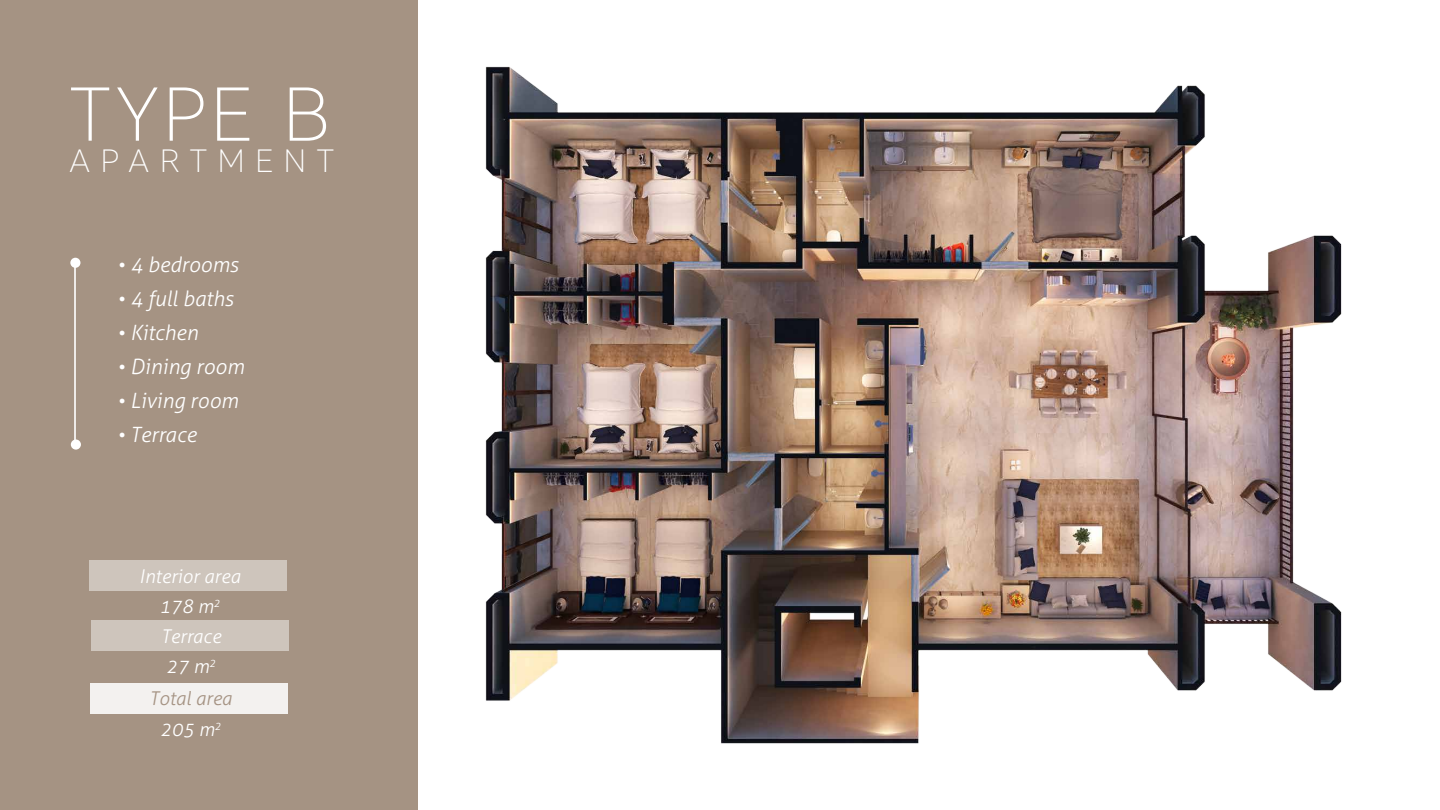
<style>
.page{position:relative;width:1440px;height:810px;background:#fff}
.page>*{position:absolute;margin:0;border:0;box-sizing:border-box;transform-origin:0 0}
.t1{font:200 76.05px "Core Sans A25";color:#fff}
.t2{font:200 32.25px "Core Sans A25";letter-spacing:.33em;color:#fff}
.t3{font:italic 300 21.08px "Aller";color:#fff}
.t4{font:italic 300 19.05px/30.7px "Aller";color:#fff;text-align:center}
.s1{color:#a59383}
</style>
<div class="page">
<div style="left:0;top:0;width:417px;height:810px;background:#a59383"></div>
<hr style="left:74px;top:263px;width:2px;height:181px;background:#fff">
<div style="left:70px;top:258px;width:10px;height:10px;background:#fff;border-radius:50%"></div>
<div style="left:71px;top:439px;width:10px;height:11px;background:#fff;border-radius:50%"></div>
<div style="left:90px;top:560px;width:197px;height:31px;background:#cec5bc"></div>
<div style="left:91px;top:620px;width:197px;height:31px;background:#cec5bc"></div>
<div style="left:90px;top:683px;width:198px;height:30px;background:#f3f1ef"></div>
<img style="left:485px;top:66px;width:857px;height:678px">
<h1 class="t1" style="left:70px;top:65px;width:261px">TYPE B</h1>
<h2 class="t2" style="left:69px;top:140px;width:266px">APARTMENT</h2>
<p class="t3" style="left:117px;top:252px;width:123px">• 4 bedrooms</p>
<p class="t3" style="left:117px;top:286px;width:118px">• 4 full baths</p>
<p class="t3" style="left:117px;top:320px;width:82px">• Kitchen</p>
<p class="t3" style="left:117px;top:354px;width:129px">• Dining room</p>
<p class="t3" style="left:117px;top:388px;width:123px">• Living room</p>
<p class="t3" style="left:117px;top:422px;width:81px">• Terrace</p>
<p class="t4" style="left:139px;top:560px;width:103px">Interior area<br>178 m<sup>2<br></sup>Terrace<br>27 m<sup>2<br></sup><span class="s1">Total area<br></span>205 m<sup>2</sup></p>
</div>
